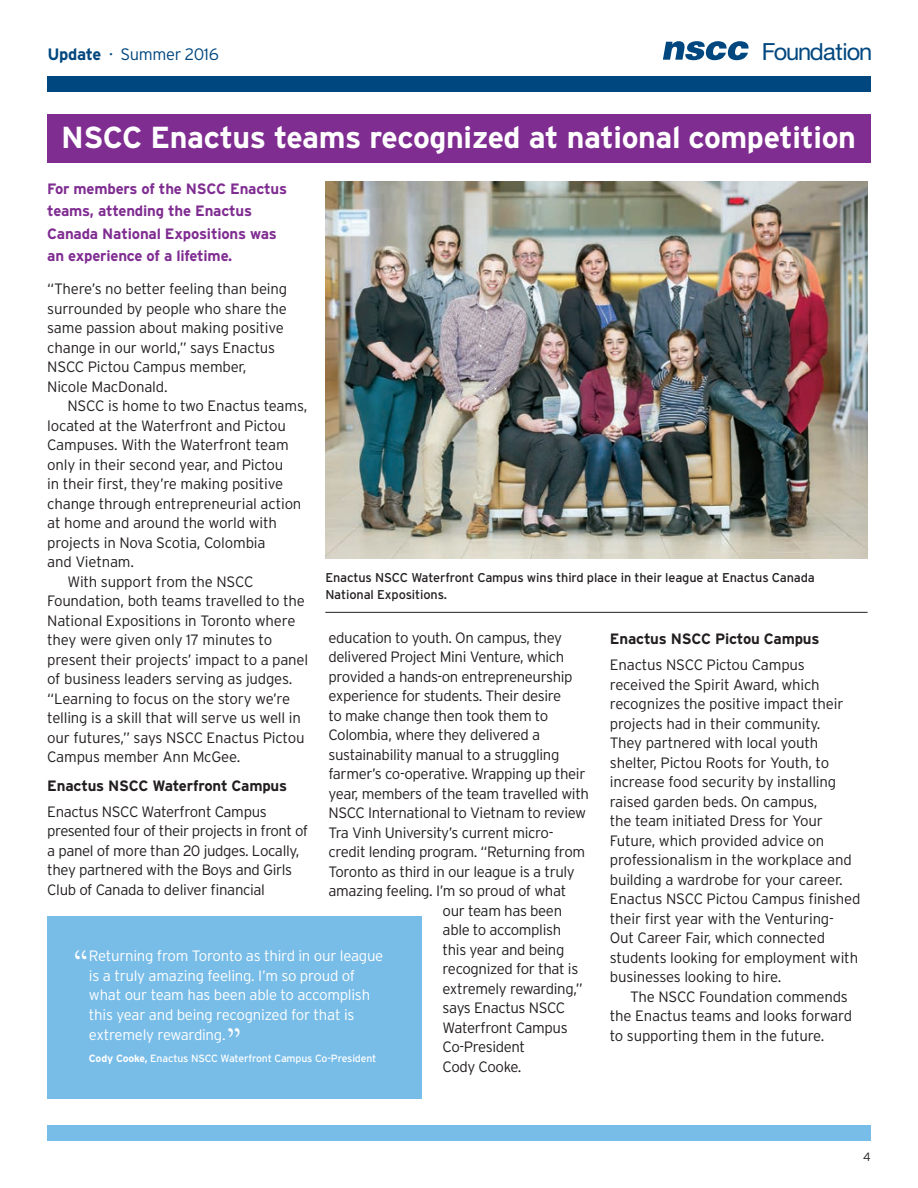
<style>
.page{position:relative;width:918px;height:1188px;background:#fff}
.page>*{position:absolute;margin:0;border:0;box-sizing:border-box;transform-origin:0 0}
.t1{font:500 39px "Berkeley Oldstyle IT Cby BT";color:#fff}
._2016_Heads{font:700 30.3px "Interstate";letter-spacing:-.015em;color:#fff}
.t2{font:23.7px "Helvetica Neue LT Std";letter-spacing:-.045em;color:#00477f}
.t3{font:300 16.5px "Interstate";letter-spacing:-.02em;color:#00477f}
._2016_Body{font:300 15px/19.5px "Interstate";letter-spacing:-.02em;color:#231f20}
.t4{font:300 15px/19.8px "Interstate";letter-spacing:-.015em;color:#fff}
._2016_Lead_in{font:700 15px/22.5px "Interstate";letter-spacing:-.015em;color:#802d92}
._2016_Sub{font:700 15px "Interstate";letter-spacing:-.015em;color:#231f20}
._2016_Body-2{font:12.75px/16.5px "Interstate";letter-spacing:-.01em;color:#231f20}
.t5{font:300 12px "Interstate";color:#231f20}
.t6{font:10.5px "Interstate";letter-spacing:-.015em;color:#fff}
.s1{font-weight:700}
.s2{font-size:10.5px}
</style>
<div class="page">
<div style="left:47px;top:916px;width:375px;height:182px;background:#78bde8"></div>
<div style="left:47px;top:1125px;width:824px;height:16px;background:#78bde8"></div>
<svg style="left:663px;top:41px;width:86px;height:19px"></svg>
<div style="left:47px;top:76px;width:824px;height:16px;background:#00477f"></div>
<div style="left:47px;top:115px;width:824px;height:48px;background:#802d92"></div>
<img style="left:325px;top:182px;width:543px;height:376px">
<hr style="left:325px;top:612px;width:543px;height:1px;background:#231f20">
<p class="t3" style="left:47px;top:45px;width:173px"><span class="s1">Update</span> <span class="s2">•</span> Summer 2016</p>
<p class="t2" style="left:762px;top:37px;width:112px">Foundation</p>
<p class="_2016_Heads" style="left:61px;top:121px;width:796px">NSCC Enactus teams recognized at national competition</p>
<p class="_2016_Lead_in" style="left:47px;top:177px;width:241px">For members of the NSCC Enactus teams, attending the Enactus<br>Canada National Expositions was an experience of a lifetime.</p>
<p class="_2016_Body" style="left:47px;top:279px;width:241px">“There’s no better feeling than being surrounded by people who share the same passion about making positive change in our world,” says Enactus<br>NSCC Pictou Campus member,<br>Nicole MacDonald.</p>
<p class="_2016_Body" style="left:47px;top:396px;width:262px;text-indent:20px">NSCC is home to two Enactus teams, located at the Waterfront and Pictou Campuses. With the Waterfront team only in their second year, and Pictou<br>in their first, they’re making positive change through entrepreneurial action at home and around the world with projects in Nova Scotia, Colombia<br>and Vietnam.</p>
<p class="_2016_Body" style="left:47px;top:571px;width:262px;text-indent:20px">With support from the NSCC Foundation, both teams travelled to the National Expositions in Toronto where they were given only 17 minutes to present their projects’ impact to a panel of business leaders serving as judges. “Learning to focus on the story we’re telling is a skill that will serve us well in our futures,” says NSCC Enactus Pictou Campus member Ann McGee.</p>
<p class="_2016_Sub" style="left:47px;top:777px;width:242px">Enactus NSCC Waterfront Campus</p>
<p class="_2016_Body" style="left:47px;top:802px;width:263px">Enactus NSCC Waterfront Campus presented four of their projects in front of a panel of more than 20 judges. Locally, they partnered with the Boys and Girls Club of Canada to deliver financial</p>
<p class="_2016_Body-2" style="left:325px;top:569px;width:491px">Enactus NSCC Waterfront Campus wins third place in their league at Enactus Canada<br>National Expositions.</p>
<p class="_2016_Body" style="left:328px;top:628px;width:235px">education to youth. On campus, they</p>
<p class="_2016_Body" style="left:328px;top:647px;width:237px">delivered Project Mini Venture, which</p>
<p class="_2016_Body" style="left:328px;top:667px;width:246px">provided a hands-on entrepreneurship</p>
<p class="_2016_Body" style="left:328px;top:686px;width:234px">experience for students. Their desire</p>
<p class="_2016_Body" style="left:328px;top:706px;width:221px">to make change then took them to</p>
<p class="_2016_Body" style="left:328px;top:725px;width:213px">Colombia, where they delivered a</p>
<p class="_2016_Body" style="left:328px;top:745px;width:232px">sustainability manual to a struggling</p>
<p class="_2016_Body" style="left:328px;top:764px;width:258px">farmer’s co-operative. Wrapping up their</p>
<p class="_2016_Body" style="left:328px;top:784px;width:262px">year, members of the team travelled with</p>
<p class="_2016_Body" style="left:328px;top:803px;width:259px">NSCC International to Vietnam to review</p>
<p class="_2016_Body" style="left:328px;top:823px;width:227px">Tra Vinh University’s current micro-</p>
<p class="_2016_Body" style="left:328px;top:842px;width:258px">credit lending program. “Returning from</p>
<p class="_2016_Body" style="left:328px;top:862px;width:248px">Toronto as third in our league is a truly</p>
<p class="_2016_Body" style="left:328px;top:881px;width:239px">amazing feeling. I’m so proud of what</p>
<p class="_2016_Body" style="left:443px;top:901px;width:121px">our team has been</p>
<p class="_2016_Body" style="left:443px;top:920px;width:120px">able to accomplish</p>
<p class="_2016_Body" style="left:443px;top:940px;width:123px">this year and being</p>
<p class="_2016_Body" style="left:443px;top:959px;width:137px">recognized for that is</p>
<p class="_2016_Body" style="left:443px;top:979px;width:142px">extremely rewarding,”</p>
<p class="_2016_Body" style="left:443px;top:998px;width:124px">says Enactus NSCC</p>
<p class="_2016_Body" style="left:443px;top:1018px;width:127px">Waterfront Campus</p>
<p class="_2016_Body" style="left:443px;top:1037px;width:84px">Co-President</p>
<p class="_2016_Body" style="left:443px;top:1057px;width:80px">Cody Cooke.</p>
<p class="_2016_Sub" style="left:610px;top:630px;width:211px">Enactus NSCC Pictou Campus</p>
<p class="_2016_Body" style="left:610px;top:655px;width:252px">Enactus NSCC Pictou Campus received the Spirit Award, which recognizes the positive impact their projects had in their community.<br>They partnered with local youth shelter, Pictou Roots for Youth, to increase food security by installing raised garden beds. On campus,<br>the team initiated Dress for Your Future, which provided advice on professionalism in the workplace and building a wardrobe for your career.<br>Enactus NSCC Pictou Campus finished their first year with the Venturing-Out Career Fair, which connected students looking for employment with businesses looking to hire.</p>
<p class="_2016_Body" style="left:610px;top:987px;width:244px;text-indent:20px">The NSCC Foundation commends the Enactus teams and looks forward to supporting them in the future.</p>
<p class="t1" style="left:72px;top:941px;width:18px">“</p>
<p class="t4" style="left:89px;top:945px;width:296px">Returning from Toronto as third in our league is a truly amazing feeling. I’m so proud of what our team has been able to accomplish this year and being recognized for that is extremely rewarding.</p>
<p class="t6" style="left:89px;top:1052px;width:289px"><span class="s1">Cody Cooke,</span> Enactus NSCC Waterfront Campus Co-President</p>
<p class="t1" style="left:225px;top:1019px;width:18px">”</p>
<p class="t5" style="left:863px;top:1150px;width:9px">4</p>
</div>
